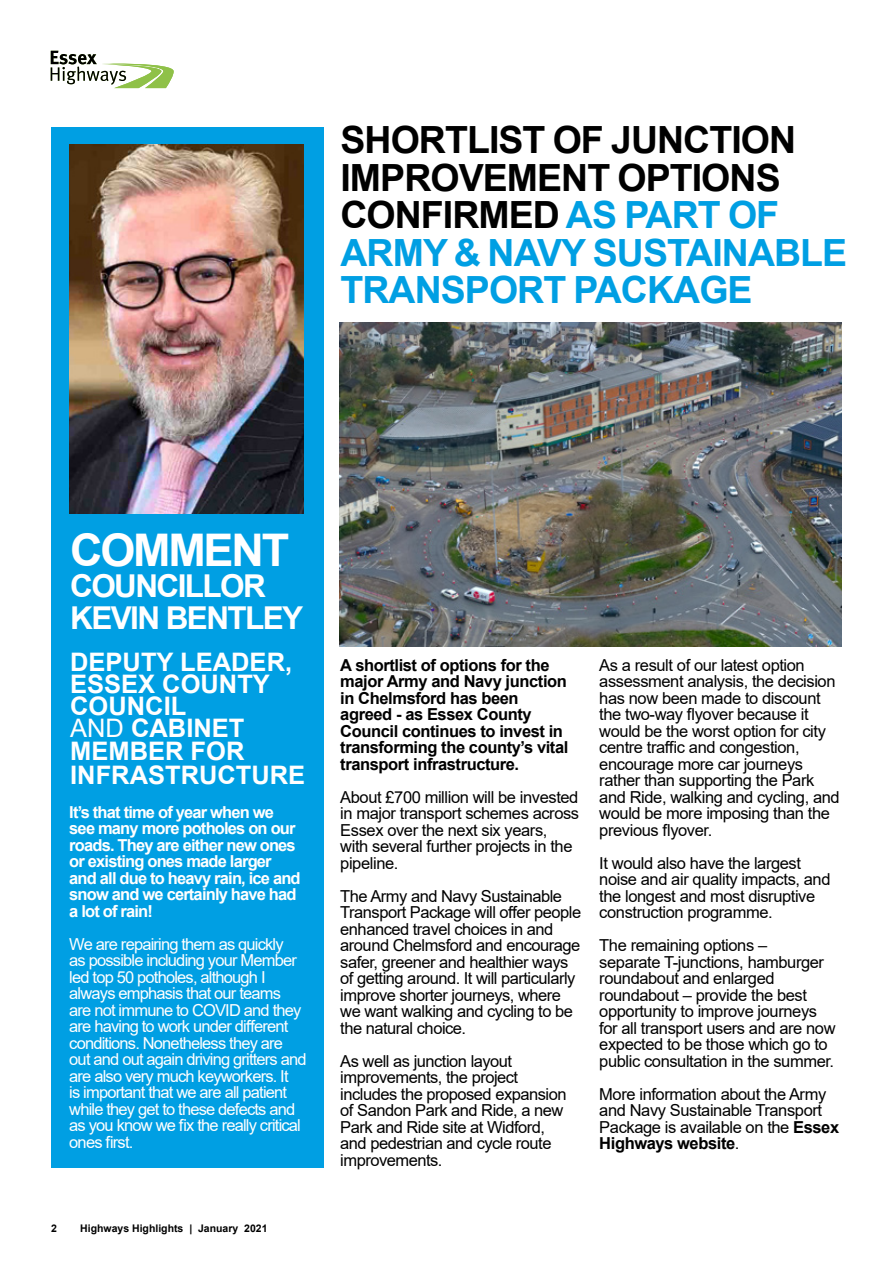
<style>
.page{position:relative;width:893px;height:1263px;background:#fff}
.page>*{position:absolute;margin:0;border:0;box-sizing:border-box;transform-origin:0 0}
.t1{font:700 45px "Arial";letter-spacing:-.05em;color:#fff}
.t2{font:700 37.5px/37.5px "Arial";letter-spacing:-.025em;color:#000}
.t3{font:700 31.5px "Arial";letter-spacing:-.05em;color:#fff}
.t4{font:700 25.5px/22.5px "Arial";color:#fff}
.t5{font:16.5px/16.5px "Arial";letter-spacing:-.025em;color:#000}
.t6{font:16.5px/16.5px "Arial";letter-spacing:-.05em;color:#fff}
.t7{font:700 16.5px/16.5px "Arial";letter-spacing:-.025em;color:#000}
.t8{font:700 16.5px/16.5px "Arial";letter-spacing:-.05em;color:#fff}
.t9{font:700 10.5px "Arial";color:#000}
.s1{color:#009fe3}
.s2{font-weight:400}
.s3{font-weight:700}
</style>
<div class="page">
<div style="left:51px;top:127px;width:273px;height:1040px;background:#009fe3"></div>
<svg style="left:51px;top:51px;width:123px;height:37px"></svg>
<img style="left:69px;top:144px;width:235px;height:369px">
<img style="left:340px;top:322px;width:502px;height:325px">
<h1 class="t2" style="left:340px;top:122px;width:508px">SHORTLIST OF JUNCTION<br>IMPROVEMENT OPTIONS<br>CONFIRMED <span class="s1">AS PART OF<br>ARMY &amp; NAVY SUSTAINABLE<br>TRANSPORT PACKAGE</span></h1>
<h1 class="t1" style="left:70px;top:518px;width:220px">COMMENT</h1>
<p class="t3" style="left:70px;top:564px;width:197px">COUNCILLOR</p>
<h1 class="t3" style="left:70px;top:595px;width:235px">KEVIN BENTLEY</h1>
<h2 class="t4" style="left:70px;top:651px;width:237px">DEPUTY LEADER,<br>ESSEX COUNTY<br>COUNCIL<br><span class="s2">AND</span> CABINET<br>MEMBER FOR<br>INFRASTRUCTURE</h2>
<p class="t8" style="left:69px;top:804px;width:233px">It’s that time of year when we see many more potholes on our roads. They are either new ones or existing ones made larger and all due to heavy rain, ice and snow and we certainly have had a lot of rain!</p>
<p class="t6" style="left:69px;top:935px;width:239px">We are repairing them as quickly<br>as possible including your Member led top 50 potholes, although I always emphasis that our teams are not immune to COVID and they are having to work under different conditions. Nonetheless they are out and out again driving gritters and are also very much keyworkers. It<br>is important that we are all patient</p>
<p class="t6" style="left:69px;top:1100px;width:228px">while they get to these defects and</p>
<p class="t6" style="left:69px;top:1117px;width:233px">as you know we fix the really critical ones first.</p>
<p class="t9" style="left:51px;top:1221px;width:7px">2</p>
<h6 class="t9" style="left:80px;top:1221px;width:189px">Highways Highlights | January 2021</h6>
<p class="t7" style="left:340px;top:657px;width:230px">A shortlist of options for the major Army and Navy junction in Chelmsford has been agreed - as Essex County<br>Council continues to invest in transforming the county’s vital transport infrastructure.</p>
<p class="t5" style="left:340px;top:788px;width:240px">About £700 million will be invested in major transport schemes across</p>
<p class="t5" style="left:340px;top:821px;width:209px">Essex over the next six years,</p>
<p class="t5" style="left:340px;top:838px;width:234px">with several further projects in the pipeline.</p>
<p class="t5" style="left:340px;top:887px;width:242px">The Army and Navy Sustainable<br>Transport Package will offer people</p>
<p class="t5" style="left:340px;top:920px;width:215px">enhanced travel choices in and</p>
<p class="t5" style="left:340px;top:937px;width:242px">around Chelmsford and encourage</p>
<p class="t5" style="left:340px;top:953px;width:230px">safer, greener and healthier ways</p>
<p class="t5" style="left:340px;top:970px;width:237px">of getting around. It will particularly improve shorter journeys, where we want walking and cycling to be the natural choice.</p>
<p class="t5" style="left:340px;top:1052px;width:228px">As well as junction layout improvements, the project includes the proposed expansion of Sandon Park and Ride, a new<br>Park and Ride site at Widford, and pedestrian and cycle route improvements.</p>
<p class="t5" style="left:599px;top:656px;width:242px">As a result of our latest option assessment analysis, the decision has now been made to discount the two-way flyover because it would be the worst option for city centre traffic and congestion, encourage more car journeys rather than supporting the Park and Ride, walking and cycling, and would be more imposing than the previous flyover.</p>
<p class="t5" style="left:599px;top:854px;width:233px">It would also have the largest noise and air quality impacts, and the longest and most disruptive construction programme.</p>
<p class="t5" style="left:599px;top:937px;width:238px">The remaining options –<br>separate T-junctions, hamburger roundabout and enlarged roundabout – provide the best opportunity to improve journeys for all transport users and are now expected to be those which go to public consultation in the summer.</p>
<p class="t5" style="left:599px;top:1085px;width:241px">More information about the Army and Navy Sustainable Transport<br>Package is available on the <span class="s3">Essex<br>Highways website</span>.</p>
</div>
